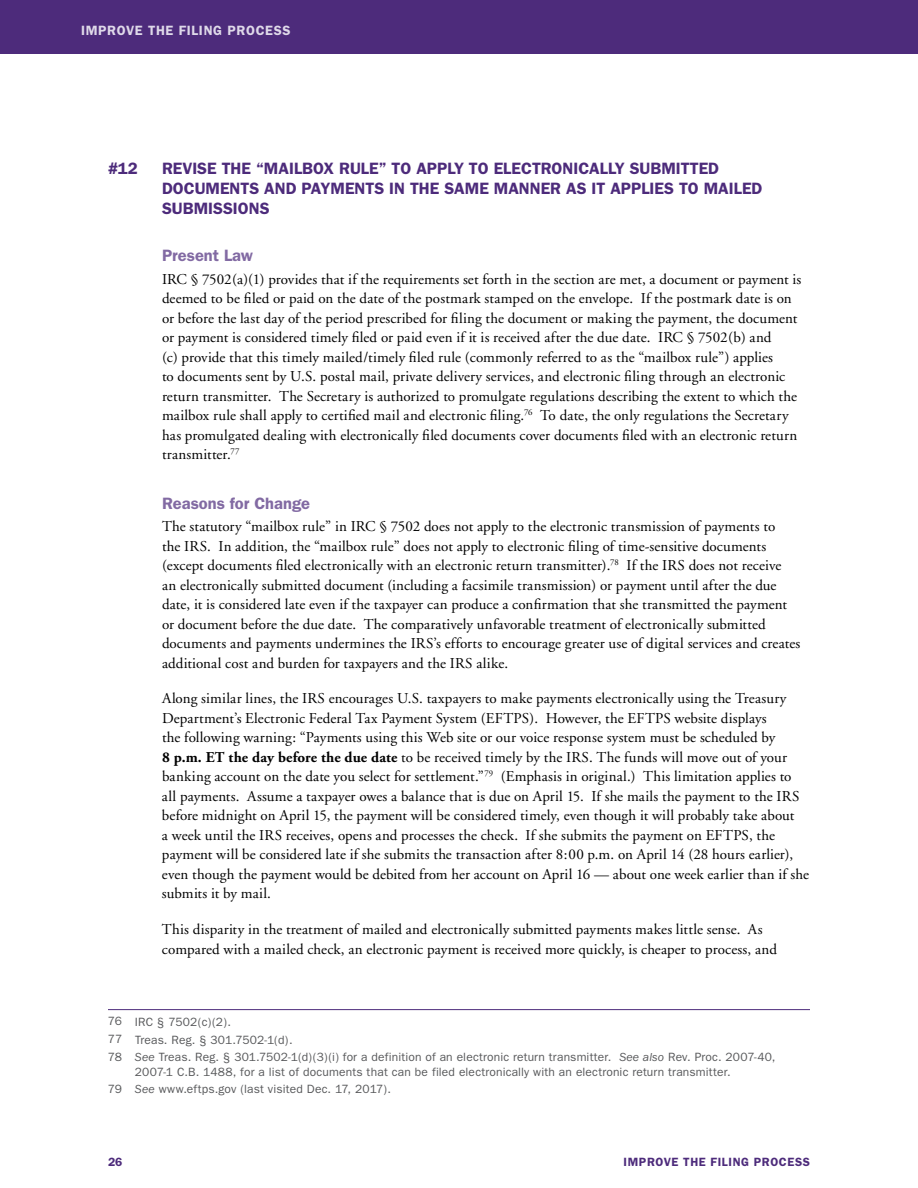
<style>
.page{position:relative;width:918px;height:1188px;background:#fff}
.page>*{position:absolute;margin:0;border:0;box-sizing:border-box;transform-origin:0 0}
.t1{font:600 16.5px/19.8px "Franklin Gothic";color:#4d2b7b}
.P-Subhead_1{font:600 16.5px "Franklin Gothic";color:#826aa3}
.Body_Text{font:15px/19.5px "Adobe Garamond";letter-spacing:.005em;color:#000}
.t2{font:600 13.5px "Franklin Gothic";letter-spacing:.05em;color:#dfd9e9}
.IGNORE_Footnote{font:12px/14.4px "Franklin Gothic";letter-spacing:.015em;color:#58595b}
.t3{font:600 12px "Franklin Gothic";letter-spacing:.05em;color:#4d2b7b}
.s1{font-weight:700}
.s2{font-style:italic}
</style>
<div class="page">
<div style="left:0;top:0;width:918px;height:54px;background:#4d2b7b"></div>
<hr style="left:108px;top:1009px;width:702px;height:1px;background:#4d2b7b">
<p class="t2" style="left:81px;top:23px;width:16px">IMPROVE</p>
<p class="t2" style="left:148px;top:23px;width:10px">THE</p>
<p class="t2" style="left:179px;top:23px;width:7px">FILI</p>
<p class="t2" style="left:204px;top:23px;width:43px">NG PROCE</p>
<p class="t2" style="left:274px;top:23px;width:18px">SS</p>
<p class="t1" style="left:108px;top:159px;width:31px">#12</p>
<p class="t1" style="left:162px;top:159px;width:559px">REVISE THE “MAILBOX RULE” TO APPLY TO ELECTRONICALLY SUBMITTED<br>DOCUMENTS AN D PAYMENTS IN THE SAME MANN</p>
<p class="t1" style="left:541px;top:179px;width:223px">ER AS IT APPLIES TO MAILED</p>
<p class="t1" style="left:162px;top:198px;width:98px">SUBMISSIONS</p>
<p class="P-Subhead_1" style="left:162px;top:245px;width:92px">PRESENT LAW</p>
<p class="Body_Text" style="left:162px;top:269px;width:641px">IRC § 7502(a)(1) provides that if the requirements set forth in the section are met, a document or payment is deemed to be filed or paid on the date of the postmark stamped on the envelope. If the postmark date is on or before the last day of the period prescribed for filing the document or making the payment, the document or payment is considered timely filed or paid even if it is received after the due date. IRC § 7502(b) and<br>(c) provide that this timely mailed/timely filed rule (commonly referred to as the “mailbox rule”) applies<br>to documents sent by U.S. postal mail, private delivery services, and electronic filing through an electronic return transmitter. The Secretary is authorized to promulgate regulations describing the extent to which the mailbox rule shall apply to certified mail and electronic filing. <sup>76</sup> To date, the only regulations the Secretary has promulgated dealing with electronically filed documents cover documents filed with an electronic return transmitter. <sup>77</sup></p>
<p class="P-Subhead_1" style="left:162px;top:493px;width:150px">REASONS FOR CHANGE</p>
<p class="Body_Text" style="left:162px;top:517px;width:640px">The statutory “mailbox rule” in IRC § 7502 does not apply to the electronic transmission of payments to<br>the IRS. In addition, the “mailbox rule” does not apply to electronic filing of time-sensitive documents (except documents filed electronically with an electronic return transmitter). <sup>78</sup> If the IRS does not receive<br>an electronically submitted document (including a facsimile transmission) or payment until after the due date, it is considered late even if the taxpayer can produce a confirmation that she transmitted the payment or document before the due date. The comparatively unfavorable treatment of electronically submitted documents and payments undermines the IRS’s efforts to encourage greater use of digital services and creates additional cost and burden for taxpayers and the IRS alike.</p>
<p class="Body_Text" style="left:162px;top:689px;width:649px">Along similar lines, the IRS encourages U.S. taxpayers to make payments electronically using the Treasury Department’s Electronic Federal Tax Payment System (EFTPS). However, the EFTPS website displays<br>the following warning: “Payments using this Web site or our voice response system must be scheduled by<br><span class="s1">8 p.m. ET the day before the due date</span> to be received timely by the IRS. The funds will move out of your banking account on the date you select for settlement.”<sup>79</sup> (Emphasis in original.) This limitation applies to all payments. Assume a taxpayer owes a balance that is due on April 15. If she mails the payment to the IRS before midnight on April 15, the payment will be considered timely, even though it will probably take about<br>a week until the IRS receives, opens and processes the check. If she submits the payment on EFTPS, the payment will be considered late if she submits the transaction after 8:00 p.m. on April 14 (28 hours earlier), even though the payment would be debited from her account on April 16 — about one week earlier than if she submits it by mail.</p>
<p class="Body_Text" style="left:162px;top:920px;width:617px">This disparity in the treatment of mailed and electronically submitted payments makes little sense. As compared with a mailed check, an electronic payment is received more quickly, is cheaper to process, and</p>
<p class="IGNORE_Footnote" style="left:108px;top:1015px;width:125px">76 IRC § 7502(c)(2).</p>
<p class="IGNORE_Footnote" style="left:108px;top:1033px;width:186px">77 Treas. Reg. § 301.7502-1(d).</p>
<p class="IGNORE_Footnote" style="left:135px;top:1050px;width:642px;text-indent:-27px">78 <span class="s2">See</span> Treas. Reg. § 301.7502-1(d)(3)(i) for a definition of an electronic return transmitter. <span class="s2">See also</span> Rev. Proc. 2007-40,<br>2007-1 C.B. 1488, for a list of documents that can be filed electronically with an electronic return transmitter.</p>
<p class="IGNORE_Footnote" style="left:108px;top:1082px;width:285px">79 <span class="s2">See</span> www.eftps.gov (last visited Dec. 17, 2017).</p>
<p class="t3" style="left:108px;top:1154px;width:16px">26</p>
<p class="t3" style="left:624px;top:1154px;width:14px">IMPROVE</p>
<p class="t3" style="left:683px;top:1154px;width:9px">THE</p>
<p class="t3" style="left:711px;top:1154px;width:6px">FILI</p>
<p class="t3" style="left:733px;top:1154px;width:39px">NG PROCE</p>
<p class="t3" style="left:795px;top:1154px;width:16px">SS</p>
</div>
